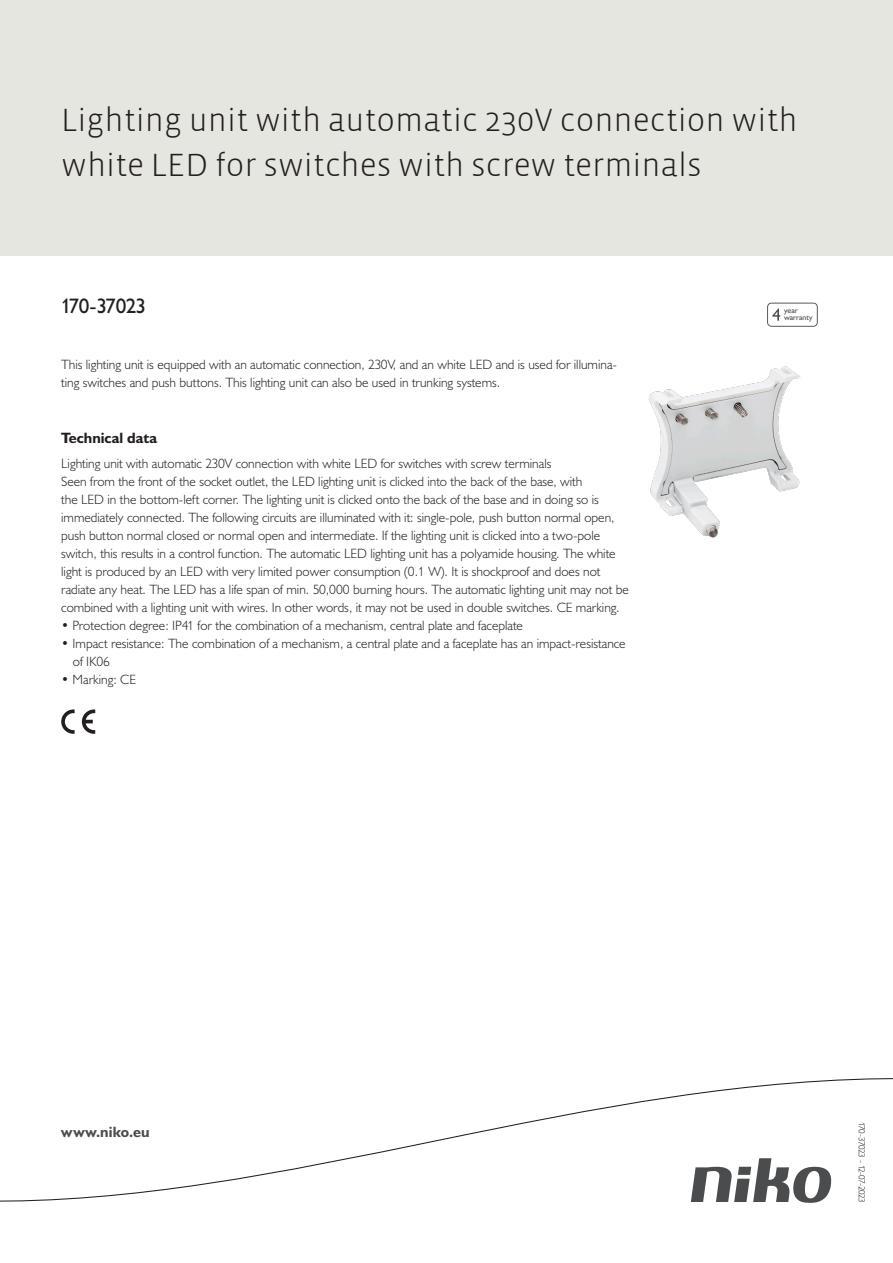
<style>
.page{position:relative;width:893px;height:1263px;background:#fff}
.page>*{position:absolute;margin:0;border:0;box-sizing:border-box;transform-origin:0 0}
.Title_datasheets{font:300 33px/45px "Vista Sans";color:#231f20}
.Article_number{font:21px "Humanist 521 BT";letter-spacing:-.035em;color:#231f20}
.Titles_parts{font:700 15px "Humanist 521 BT";color:#231f20}
.titel_afbeelding{font:700 15px "Humanist 521 BT";letter-spacing:.005em;color:#4b4c4d}
.Platte_tekst_CAB{font:300 13.5px/18px "Humanist 521 BT";color:#231f20}
.USP_Bullets{font:300 13.5px/18px "Humanist 521 BT";color:#231f20}
.Revision{font:300 9px "Humanist 521 BT";letter-spacing:-.05em;color:#231f20}
.t1{font:7.8px/7.8px "Humanist 521 BT";color:#4b4c4d}
</style>
<div class="page">
<div style="left:0;top:0;width:893px;height:255px;background:#e6e6e0"></div>
<svg style="left:82px;top:709px;width:13px;height:25px"></svg>
<svg style="left:61px;top:709px;width:14px;height:25px"></svg>
<svg style="left:767px;top:303px;width:51px;height:24px"></svg>
<svg style="left:0;top:1078px;width:893px;height:125px"></svg>
<img style="left:648px;top:366px;width:153px;height:172px">
<p class="Title_datasheets" style="left:61px;top:98px;width:738px">Lighting unit with automatic 230V connection with white LED for switches with screw terminals</p>
<p class="Article_number" style="left:61px;top:293px;width:86px">170-37023</p>
<p class="Platte_tekst_CAB" style="left:61px;top:355px;width:557px">This lighting unit is equipped with an automatic connection, 230V, and an white LED and is used for illumina&shy;ting switches and push buttons. This lighting unit can also be used in trunking systems.</p>
<p class="Titles_parts" style="left:61px;top:429px;width:98px">Technical data</p>
<p class="Platte_tekst_CAB" style="left:61px;top:454px;width:492px">Lighting unit with automatic 230V connection with white LED for switches with screw terminals</p>
<p class="Platte_tekst_CAB" style="left:61px;top:472px;width:569px">Seen from the front of the socket outlet, the LED lighting unit is clicked into the back of the base, with<br>the LED in the bottom-left corner. The lighting unit is clicked onto the back of the base and in doing so is immediately connected. The following circuits are illuminated with it: single-pole, push button normal open, push button normal closed or normal open and intermediate. If the lighting unit is clicked into a two-pole switch, this results in a control function. The automatic LED lighting unit has a polyamide housing. The white light is produced by an LED with very limited power consumption (0.1 W). It is shockproof and does not radiate any heat. The LED has a life span of min. 50,000 burning hours. The automatic lighting unit may not be combined with a lighting unit with wires. In other words, it may not be used in double switches. CE marking.</p>
<p class="USP_Bullets" style="left:61px;top:616px;width:463px">• Protection degree: IP41 for the combination of a mechanism, central plate and faceplate</p>
<p class="USP_Bullets" style="left:73px;top:634px;width:554px;text-indent:-12px">• Impact resistance: The combination of a mechanism, a central plate and a faceplate has an impact-resistance of IK06</p>
<p class="USP_Bullets" style="left:61px;top:670px;width:76px">• Marking: CE</p>
<p class="t1" style="left:784px;top:306px;width:30px">year warranty</p>
<p class="titel_afbeelding" style="left:61px;top:1122px;width:90px">www.niko.eu</p>
<p class="Revision" style="left:868px;top:1122px;width:82px;rotate:90deg">170-37023 - 12-07-2023</p>
</div>
